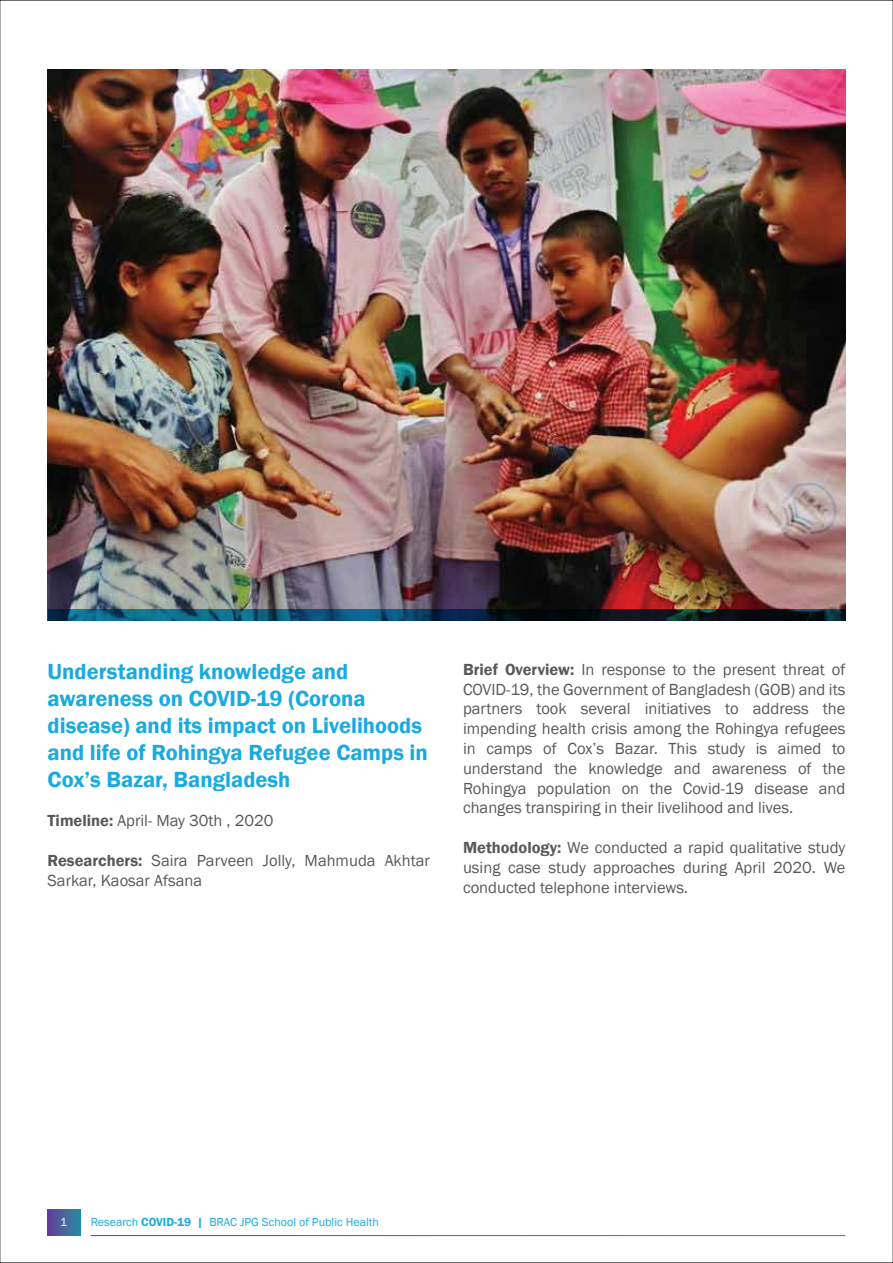
<style>
.page{position:relative;width:893px;height:1263px;background:#fff}
.page>*{position:absolute;margin:0;border:0;box-sizing:border-box;transform-origin:0 0}
.t1{font:600 22.5px/27px "Franklin Gothic";color:#19aae0}
.t2{font:16.5px/19.8px "Franklin Gothic";color:#58595b;text-align:justify}
.t3{font:12px "Franklin Gothic";color:#19aae0}
.t4{font:12px "Franklin Gothic";color:#fff}
.s1{font-weight:600}
</style>
<div class="page">
<div style="left:48px;top:1210px;width:32px;height:25px;background:linear-gradient(to right,#643e97,#2d88a1)"></div>
<img style="left:48px;top:69px;width:797px;height:540px">
<svg style="left:48px;top:609px;width:797px;height:12px;background:#0a364c"></svg>
<h1 class="t1" style="left:48px;top:658px;width:382px">Understanding knowledge and awareness on COVID-19 (Corona disease) and its impact on Livelihoods and life of Rohingya Refugee Camps in<br>Cox’s Bazar, Bangladesh</h1>
<p class="t2" style="left:48px;top:811px;width:227px"><span class="s1">Timeline:</span> April- May 30th , 2020</p>
<p class="t2" style="left:48px;top:851px;width:384px"><span class="s1">Researchers:</span> Saira Parveen Jolly, Mahmuda Akhtar<br>Sarkar, Kaosar Afsana</p>
<p class="t2" style="left:463px;top:660px;width:384px"><span class="s1">Brief Overview:</span> In response to the present threat of COVID-19, the Government of Bangladesh (GOB) and its partners took several initiatives to address the impending health crisis among the Rohingya refugees in camps of Cox’s Bazar. This study is aimed to understand the knowledge and awareness of the Rohingya population on the Covid-19 disease and changes transpiring in their livelihood and lives.</p>
<p class="t2" style="left:463px;top:838px;width:384px"><span class="s1">Methodology:</span> We conducted a rapid qualitative study using case study approaches during April 2020. We conducted telephone interviews.</p>
<p class="t4" style="left:60px;top:1214px;width:9px">1</p>
<p class="t3" style="left:91px;top:1214px;width:290px">Research <span class="s1">COVID-19 |</span> BRAC JPG School of Public Health</p>
</div>
